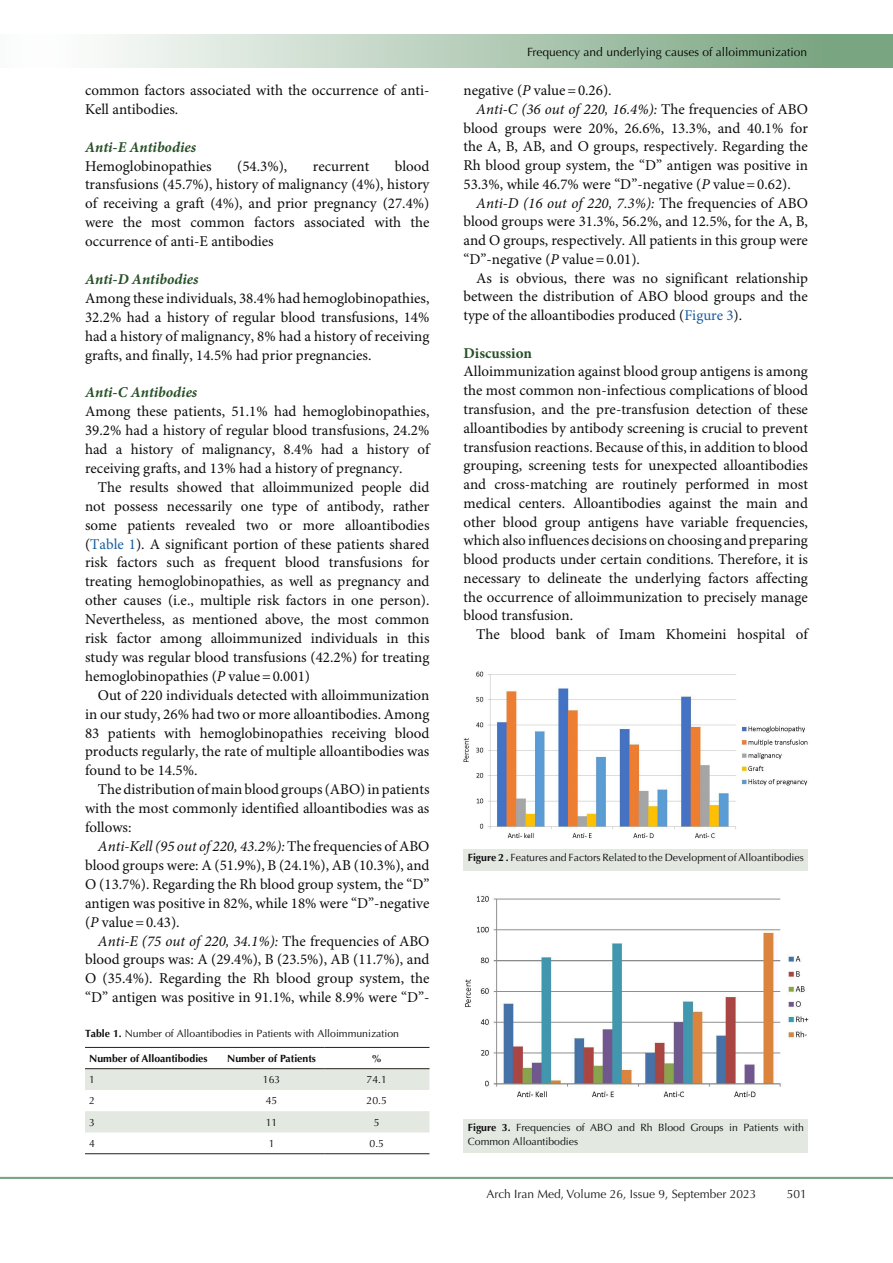
<style>
.page{position:relative;width:893px;height:1263px;background:#fff}
.page>*{position:absolute;margin:0;border:0;box-sizing:border-box;transform-origin:0 0}
.t1{font:15px/18.9px "Minion Pro";color:#0d0d0d;text-align:justify}
.t2{font:italic 700 15px "Minion Pro";color:#265026}
.t3{font:700 15px "Minion Pro";color:#265026}
.t4{font:12px "Optima LT Std";color:#040503}
.t5{font:12px "Optima LT Std";color:#231f20}
.t6{font:10.5px/13.5px "Optima LT Std";color:#0d0d0d}
.t7{font:700 10.5px "Optima LT Std";color:#0d0d0d}
.s1{color:#175d9e}
.s2{font-style:italic}
.s3{font-weight:700}
</style>
<div class="page">
<div style="left:0;top:1177px;width:893px;height:2px;background:#0099e5;border:1px solid #7aa581"></div>
<div style="left:0;top:35px;width:892px;height:33px;background:linear-gradient(to right,#fff,#719f79)"></div>
<div style="left:463px;top:849px;width:345px;height:21px;background:#e3e8e1"></div>
<div style="left:464px;top:1119px;width:344px;height:33px;background:#e3e8e1"></div>
<svg style="left:85px;top:1069px;width:344px;height:63px"></svg>
<hr style="left:85px;top:1047px;width:134px;height:1px;background:#231f20">
<hr style="left:219px;top:1047px;width:105px;height:1px;background:#231f20">
<hr style="left:324px;top:1047px;width:105px;height:1px;background:#231f20">
<hr style="left:85px;top:1068px;width:134px;height:1px;background:#231f20">
<hr style="left:219px;top:1068px;width:105px;height:1px;background:#231f20">
<hr style="left:324px;top:1068px;width:105px;height:1px;background:#231f20">
<hr style="left:85px;top:1153px;width:134px;height:1px;background:#231f20">
<hr style="left:219px;top:1153px;width:105px;height:1px;background:#231f20">
<hr style="left:324px;top:1153px;width:105px;height:1px;background:#231f20">
<img style="left:463px;top:671px;width:345px;height:168px">
<img style="left:465px;top:895px;width:343px;height:203px">
<p class="t1" style="left:85px;top:82px;width:346px">common factors associated with the occurrence of anti-<br>Kell antibodies.</p>
<p class="t2" style="left:85px;top:136px;width:113px">Anti-E Antibodies</p>
<p class="t1" style="left:85px;top:157px;width:128px">Hemoglobinopathies</p>
<p class="t1" style="left:237px;top:157px;width:52px">(54.3%),</p>
<p class="t1" style="left:313px;top:157px;width:58px">recurrent</p>
<p class="t1" style="left:85px;top:157px;width:346px;text-indent:310px">blood transfusions (45.7%), history of malignancy (4%), history of receiving a graft (4%), and prior pregnancy (27.4%) were the most common factors associated with the occurrence of anti-E antibodies</p>
<p class="t2" style="left:85px;top:268px;width:115px">Anti-D Antibodies</p>
<p class="t1" style="left:85px;top:289px;width:346px">Among these individuals, 38.4% had hemoglobinopathies, 32.2% had a history of regular blood transfusions, 14% had a history of malignancy, 8% had a history of receiving grafts, and finally, 14.5% had prior pregnancies.</p>
<p class="t2" style="left:85px;top:382px;width:114px">Anti-C Antibodies</p>
<p class="t1" style="left:85px;top:403px;width:346px">Among these patients, 51.1% had hemoglobinopathies, 39.2% had a history of regular blood transfusions, 24.2% had a history of malignancy, 8.4% had a history of receiving grafts, and 13% had a history of pregnancy.</p>
<p class="t1" style="left:85px;top:478px;width:346px;text-indent:13px">The results showed that alloimmunized people did not possess necessarily one type of antibody, rather some patients revealed two or more alloantibodies (<span class="s1">Table 1</span>). A significant portion of these patients shared risk factors such as frequent blood transfusions for treating hemoglobinopathies, as well as pregnancy and other causes (i.e., multiple risk factors in one person).<br>Nevertheless, as mentioned above, the most common risk factor among alloimmunized individuals in this study was regular blood transfusions (42.2%) for treating hemoglobinopathies (<span class="s2">P</span> value=0.001)</p>
<p class="t1" style="left:85px;top:686px;width:346px;text-indent:13px">Out of 220 individuals detected with alloimmunization in our study, 26% had two or more alloantibodies. Among 83 patients with hemoglobinopathies receiving blood products regularly, the rate of multiple alloantibodies was found to be 14.5%.</p>
<p class="t1" style="left:85px;top:781px;width:346px;text-indent:13px">The distribution of main blood groups (ABO) in patients with the most commonly identified alloantibodies was as follows:</p>
<p class="t1" style="left:85px;top:837px;width:346px;text-indent:13px"><span class="s2">Anti-Kell (95 out of 220, 43.2%):</span> The frequencies of ABO blood groups were: A (51.9%), B (24.1%), AB (10.3%), and O (13.7%). Regarding the Rh blood group system, the “D” antigen was positive in 82%, while 18% were “D”-negative (<span class="s2">P</span> value=0.43).</p>
<p class="t1" style="left:85px;top:932px;width:346px;text-indent:13px"><span class="s2">Anti-E (75 out of 220, 34.1%):</span> The frequencies of ABO blood groups was: A (29.4%), B (23.5%), AB (11.7%), and O (35.4%). Regarding the Rh blood group system, the “D” antigen was positive in 91.1%, while 8.9% were “D”-</p>
<p class="t6" style="left:85px;top:1027px;width:315px"><span class="s3">Table 1.</span> Number of Alloantibodies in Patients with Alloimmunization</p>
<p class="t7" style="left:89px;top:1052px;width:120px">Number of Alloantibodies</p>
<p class="t7" style="left:227px;top:1052px;width:90px">Number of Patients</p>
<p class="t7" style="left:372px;top:1052px;width:12px">%</p>
<p class="t6" style="left:89px;top:1073px;width:7px">1</p>
<p class="t6" style="left:263px;top:1073px;width:19px">163</p>
<p class="t6" style="left:367px;top:1073px;width:22px">74.1</p>
<p class="t6" style="left:89px;top:1094px;width:7px">2</p>
<p class="t6" style="left:266px;top:1094px;width:13px">45</p>
<p class="t6" style="left:367px;top:1094px;width:22px">20.5</p>
<p class="t6" style="left:89px;top:1115px;width:7px">3</p>
<p class="t6" style="left:266px;top:1115px;width:13px">11</p>
<p class="t6" style="left:374px;top:1115px;width:7px">5</p>
<p class="t6" style="left:89px;top:1136px;width:7px">4</p>
<p class="t6" style="left:269px;top:1136px;width:7px">1</p>
<p class="t6" style="left:370px;top:1136px;width:16px">0.5</p>
<p class="t4" style="left:527px;top:45px;width:282px">Frequency and underlying causes of alloimmunization</p>
<p class="t1" style="left:463px;top:82px;width:150px">negative (<span class="s2">P</span> value=0.26).</p>
<p class="t1" style="left:463px;top:100px;width:346px;text-indent:13px"><span class="s2">Anti-C (36 out of 220, 16.4%):</span> The frequencies of ABO blood groups were 20%, 26.6%, 13.3%, and 40.1% for the A, B, AB, and O groups, respectively. Regarding the Rh blood group system, the “D” antigen was positive in 53.3%, while 46.7% were “D”-negative (<span class="s2">P</span> value=0.62).</p>
<p class="t1" style="left:463px;top:194px;width:346px;text-indent:13px"><span class="s2">Anti-D (16 out of 220, 7.3%):</span> The frequencies of ABO blood groups were 31.3%, 56.2%, and 12.5%, for the A, B, and O groups, respectively. All patients in this group were “D”-negative (<span class="s2">P</span> value=0.01).</p>
<p class="t1" style="left:463px;top:269px;width:346px;text-indent:13px">As is obvious, there was no significant relationship between the distribution of ABO blood groups and the type of the alloantibodies produced (<span class="s1">Figure 3</span>).</p>
<p class="t3" style="left:463px;top:342px;width:70px">Discussion</p>
<p class="t1" style="left:463px;top:363px;width:346px">Alloimmunization against blood group antigens is among the most common non-infectious complications of blood transfusion, and the pre-transfusion detection of these alloantibodies by antibody screening is crucial to prevent transfusion reactions. Because of this, in addition to blood grouping, screening tests for unexpected alloantibodies and cross-matching are routinely performed in most medical centers. Alloantibodies against the main and other blood group antigens have variable frequencies, which also influences decisions on choosing and preparing blood products under certain conditions. Therefore, it is necessary to delineate the underlying factors affecting the occurrence of alloimmunization to precisely manage blood transfusion.</p>
<p class="t1" style="left:476px;top:625px;width:333px">The blood bank of Imam Khomeini hospital of</p>
<p class="t6" style="left:468px;top:850px;width:338px"><span class="s3">Figure 2 .</span> Features and Factors Related to the Development of Alloantibodies</p>
<p class="t6" style="left:468px;top:1121px;width:337px"><span class="s3">Figure 3.</span> Frequencies of ABO and Rh Blood Groups in Patients with<br>Common Alloantibodies</p>
<p class="t5" style="left:487px;top:1187px;width:271px">Arch Iran Med, Volume 26, Issue 9, September 2023</p>
<p class="t5" style="left:787px;top:1187px;width:22px">501</p>
</div>
